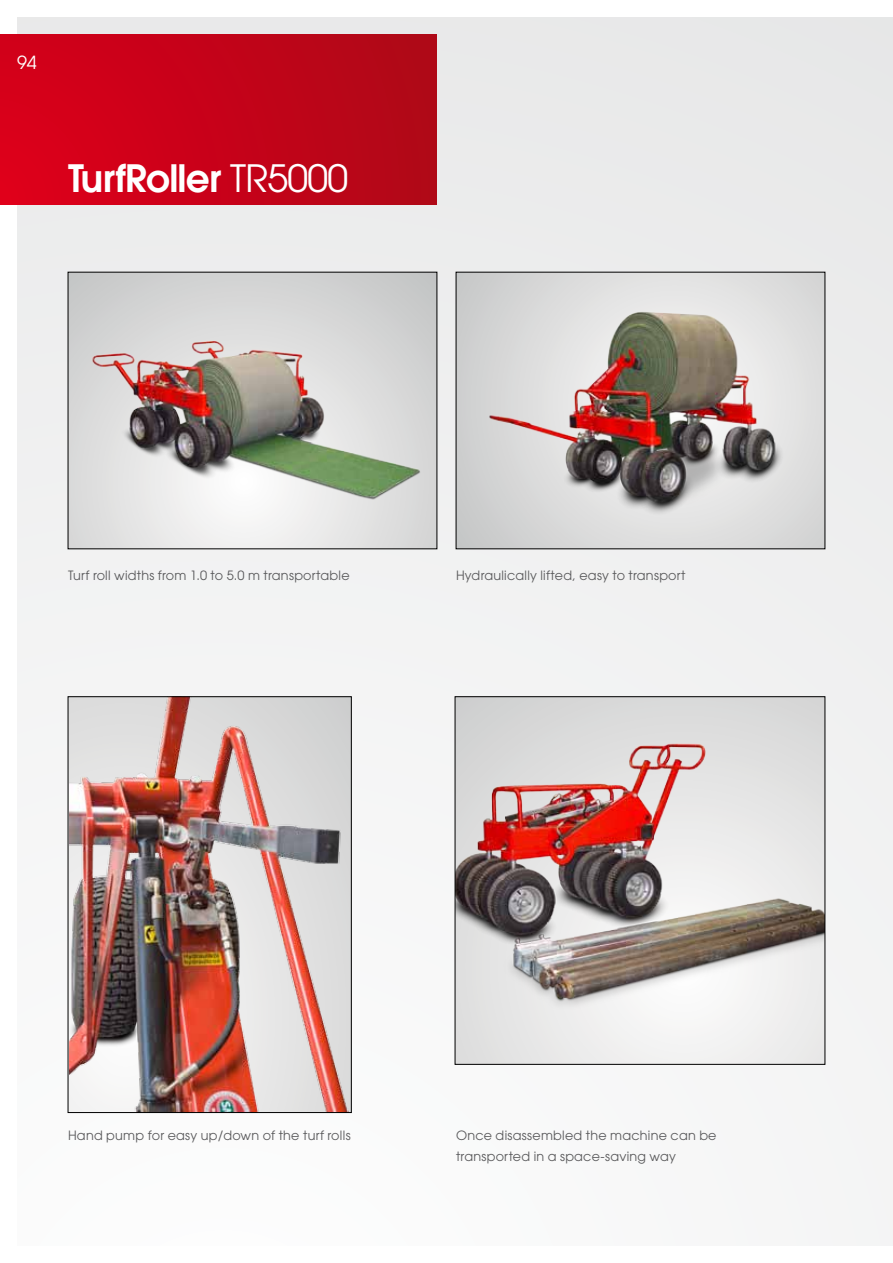
<style>
.page{position:relative;width:893px;height:1263px;background:#fff}
.page>*{position:absolute;margin:0;border:0;box-sizing:border-box;transform-origin:0 0}
.t1{font:600 37.5px "Avant Garde";letter-spacing:-.02em;color:#fff}
.t2{font:18px "Avant Garde";color:#fff}
.t3{font:12.75px/21px "Avant Garde";letter-spacing:.02em;color:#58585a}
.s1{font-weight:400}
</style>
<div class="page">
<div style="left:17px;top:17px;width:876px;height:1229px;background:#f2f2f3"></div>
<div style="left:0;top:34px;width:437px;height:170px;background:linear-gradient(to right,#db001a,#af0817)"></div>
<img style="left:70px;top:698px;width:279px;height:413px">
<div style="left:68px;top:696px;width:283px;height:417px;border:1px solid #000"></div>
<img style="left:70px;top:274px;width:365px;height:273px">
<img style="left:458px;top:274px;width:365px;height:273px">
<svg style="left:457px;top:698px;width:366px;height:364px"></svg>
<img style="left:457px;top:707px;width:366px;height:317px">
<h2 class="t2" style="left:17px;top:52px;width:21px">94</h2>
<h1 class="t1" style="left:68px;top:154px;width:282px">TurfRoller <span class="s1">TR5000</span></h1>
<p class="t3" style="left:68px;top:565px;width:283px">Turf roll widths from 1.0 to 5.0 m transportable</p>
<p class="t3" style="left:456px;top:565px;width:231px">Hydraulically lifted, easy to transport</p>
<p class="t3" style="left:68px;top:1124px;width:284px">Hand pump for easy up/down of the turf rolls</p>
<p class="t3" style="left:456px;top:1125px;width:262px">Once disassembled the machine can be transported in a space-saving way</p>
</div>
